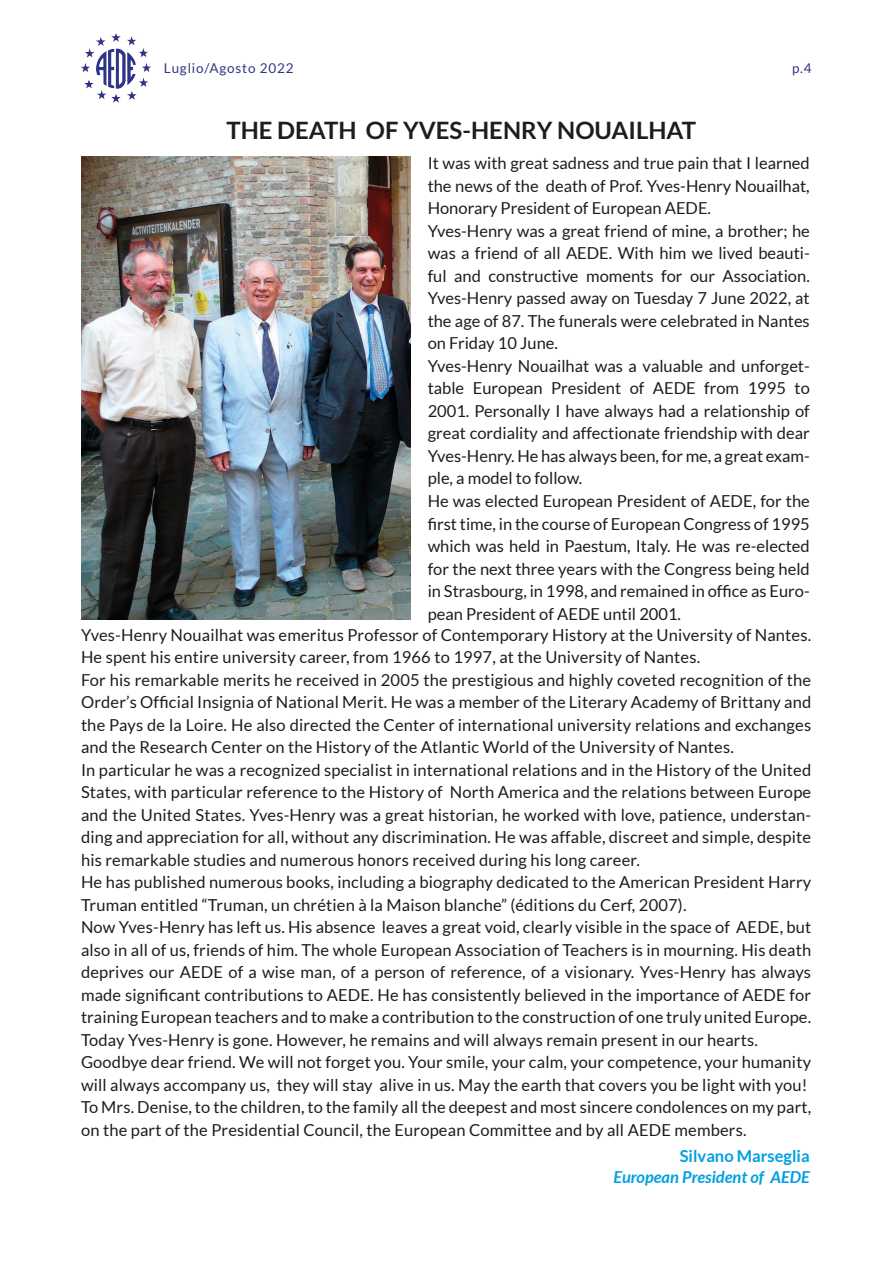
<style>
.page{position:relative;width:893px;height:1263px;background:#fff}
.page>*{position:absolute;margin:0;border:0;box-sizing:border-box;transform-origin:0 0}
.t1{font:700 24px "Lato";color:#1d1d1b}
.t2{font:16.5px/22.5px "Lato";letter-spacing:.01em;color:#1d1d1b}
.t3{font:italic 700 16.5px "Lato";color:#009fe3}
.t4{font:700 16.5px "Lato";color:#009fe3}
.t5{font:13.5px "Lato";letter-spacing:.06em;color:#313881}
</style>
<div class="page">
<img style="left:81px;top:33px;width:70px;height:70px">
<img style="left:81px;top:156px;width:330px;height:463px">
<p class="t5" style="left:164px;top:61px;width:131px">Luglio/Agosto 2022</p>
<p class="t5" style="left:792px;top:61px;width:21px">p.4</p>
<h1 class="t1" style="left:226px;top:117px;width:471px">THE DEATH OF YVES-HENRY NOUAILHAT</h1>
<p class="t2" style="left:428px;top:152px;width:384px">It was with great sadness and true pain that I learned the news of the death of Prof. Yves-Henry Nouailhat, Honorary President of European AEDE.<br>Yves-Henry was a great friend of mine, a brother; he was a friend of all AEDE. With him we lived beauti&shy;ful and constructive moments for our Association.<br>Yves-Henry passed away on Tuesday 7 June 2022, at the age of 87. The funerals were celebrated in Nantes on Friday 10 June.<br>Yves-Henry Nouailhat was a valuable and unforget&shy;table European President of AEDE from 1995 to 2001. Personally I have always had a relationship of great cordiality and affectionate friendship with dear Yves-Henry. He has always been, for me, a great exam&shy;ple, a model to follow.<br>He was elected European President of AEDE, for the first time, in the course of European Congress of 1995 which was held in Paestum, Italy. He was re-elected for the next three years with the Congress being held in Strasbourg, in 1998, and remained in office as Euro&shy;pean President of AEDE until 2001.</p>
<p class="t2" style="left:81px;top:623px;width:732px">Yves-Henry Nouailhat was emeritus Professor of Contemporary History at the University of Nantes.<br>He spent his entire university career, from 1966 to 1997, at the University of Nantes.<br>For his remarkable merits he received in 2005 the prestigious and highly coveted recognition of the Order’s Official Insignia of National Merit. He was a member of the Literary Academy of Brittany and the Pays de la Loire. He also directed the Center of international university relations and exchanges and the Research Center on the History of the Atlantic World of the University of Nantes.<br>In particular he was a recognized specialist in international relations and in the History of the United States, with particular reference to the History of North America and the relations between Europe and the United States. Yves-Henry was a great historian, he worked with love, patience, understan&shy;ding and appreciation for all, without any discrimination. He was affable, discreet and simple, despite his remarkable studies and numerous honors received during his long career.<br>He has published numerous books, including a biography dedicated to the American President Harry Truman entitled “Truman, un chrétien à la Maison blanche” (éditions du Cerf, 2007).<br>Now Yves-Henry has left us. His absence leaves a great void, clearly visible in the space of AEDE, but also in all of us, friends of him. The whole European Association of Teachers is in mourning. His death deprives our AEDE of a wise man, of a person of reference, of a visionary. Yves-Henry has always made significant contributions to AEDE. He has consistently believed in the importance of AEDE for training European teachers and to make a contribution to the construction of one truly united Europe.<br>Today Yves-Henry is gone. However, he remains and will always remain present in our hearts.<br>Goodbye dear friend. We will not forget you. Your smile, your calm, your competence, your humanity will always accompany us, they will stay alive in us. May the earth that covers you be light with you!<br>To Mrs. Denise, to the children, to the family all the deepest and most sincere condolences on my part, on the part of the Presidential Council, the European Committee and by all AEDE members.</p>
<p class="t4" style="left:680px;top:1146px;width:131px">Silvano Marseglia</p>
<p class="t3" style="left:613px;top:1167px;width:198px">European President of AEDE</p>
</div>
